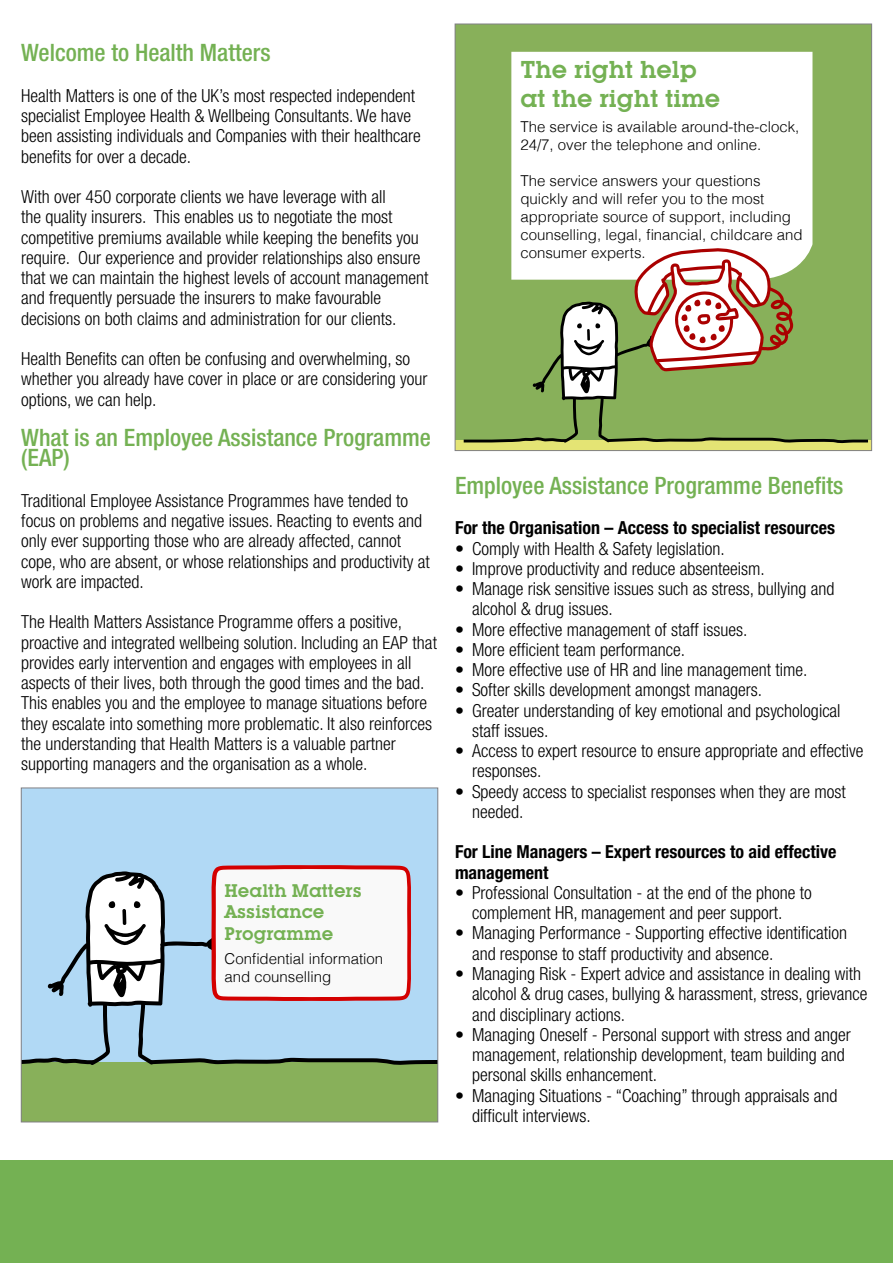
<style>
.page{position:relative;width:893px;height:1263px;background:#fff}
.page>*{position:absolute;margin:0;border:0;box-sizing:border-box;transform-origin:0 0}
.t1{font:500 condensed 24px/20.2px "Helvetica Neue";color:#74b153}
.t2{font:600 24px/28.8px "Lubalin Graph IT Cby BT";color:#74b153}
.t3{font:300 condensed 18px/20.2px "Helvetica Neue";color:#000}
.t4{font:700 condensed 18px/20.2px "Helvetica Neue";color:#000}
.t5{font:600 18px/21.6px "Lubalin Graph IT Cby BT";color:#74b153}
.t6{font:300 15px/18px "Helvetica";color:#000}
</style>
<div class="page">
<div style="left:21px;top:1062px;width:417px;height:60px;background:#88b05a"></div>
<div style="left:21px;top:788px;width:417px;height:274px;background:#b1d9f5"></div>
<svg style="left:23px;top:865px;width:413px;height:200px"></svg>
<div style="left:21px;top:788px;width:417px;height:334px;border:1px solid #818084"></div>
<div style="left:455px;top:24px;width:417px;height:416px;background:#88b05a"></div>
<div style="left:511px;top:52px;width:301px;height:196px;background:#fff"></div>
<div style="left:455px;top:440px;width:417px;height:11px;background:#e4e474"></div>
<svg style="left:464px;top:248px;width:404px;height:196px"></svg>
<div style="left:0;top:1160px;width:893px;height:103px;background:#74b153"></div>
<h1 class="t1" style="left:21px;top:42px;width:251px">Welcome to Health Matters</h1>
<p class="t3" style="left:21px;top:85px;width:401px">Health Matters is one of the UK’s most respected independent specialist Employee Health &amp; Wellbeing Consultants. We have been assisting individuals and Companies with their healthcare benefits for over a decade.</p>
<p class="t3" style="left:21px;top:186px;width:409px">With over 450 corporate clients we have leverage with all<br>the quality insurers. This enables us to negotiate the most competitive premiums available while keeping the benefits you require. Our experience and provider relationships also ensure that we can maintain the highest levels of account management and frequently persuade the insurers to make favourable decisions on both claims and administration for our clients.</p>
<p class="t3" style="left:21px;top:348px;width:408px">Health Benefits can often be confusing and overwhelming, so whether you already have cover in place or are considering your options, we can help.</p>
<h1 class="t1" style="left:21px;top:427px;width:411px">What is an Employee Assistance Programme (EAP)</h1>
<p class="t3" style="left:21px;top:490px;width:410px">Traditional Employee Assistance Programmes have tended to focus on problems and negative issues. Reacting to events and only ever supporting those who are already affected, cannot cope, who are absent, or whose relationships and productivity at work are impacted.</p>
<p class="t3" style="left:21px;top:612px;width:417px">The Health Matters Assistance Programme offers a positive, proactive and integrated wellbeing solution. Including an EAP that provides early intervention and engages with employees in all aspects of their lives, both through the good times and the bad.<br>This enables you and the employee to manage situations before they escalate into something more problematic. It also reinforces the understanding that Health Matters is a valuable partner supporting managers and the organisation as a whole.</p>
<p class="t5" style="left:225px;top:879px;width:139px">Health Matters<br>Assistance<br>Programme</p>
<p class="t6" style="left:225px;top:949px;width:160px">Confidential information and counselling</p>
<h1 class="t2" style="left:520px;top:55px;width:201px">The right help at the right time</h1>
<p class="t6" style="left:520px;top:117px;width:280px">The service is available around-the-clock,<br>24/7, over the telephone and online.</p>
<p class="t6" style="left:520px;top:171px;width:284px">The service answers your questions quickly and will refer you to the most appropriate source of support, including counselling, legal, financial, childcare and consumer experts.</p>
<h1 class="t1" style="left:455px;top:475px;width:390px">Employee Assistance Programme Benefits</h1>
<p class="t4" style="left:455px;top:518px;width:381px">For the Organisation – Access to specialist resources</p>
<p class="t3" style="left:455px;top:538px;width:271px">• Comply with Health &amp; Safety legislation.</p>
<p class="t3" style="left:455px;top:558px;width:311px">• Improve productivity and reduce absenteeism.</p>
<p class="t3" style="left:472px;top:578px;width:364px;text-indent:-17px">• Manage risk sensitive issues such as stress, bullying and alcohol &amp; drug issues.</p>
<p class="t3" style="left:455px;top:619px;width:294px">• More effective management of staff issues.</p>
<p class="t3" style="left:455px;top:639px;width:232px">• More efficient team performance.</p>
<p class="t3" style="left:455px;top:659px;width:354px">• More effective use of HR and line management time.</p>
<p class="t3" style="left:455px;top:680px;width:309px">• Softer skills development amongst managers.</p>
<p class="t3" style="left:472px;top:700px;width:370px;text-indent:-17px">• Greater understanding of key emotional and psychological staff issues.</p>
<p class="t3" style="left:472px;top:740px;width:393px;text-indent:-17px">• Access to expert resource to ensure appropriate and effective responses.</p>
<p class="t3" style="left:472px;top:781px;width:375px;text-indent:-17px">• Speedy access to specialist responses when they are most needed.</p>
<p class="t4" style="left:455px;top:842px;width:383px">For Line Managers – Expert resources to aid effective management</p>
<p class="t3" style="left:472px;top:882px;width:341px;text-indent:-17px">• Professional Consultation - at the end of the phone to complement HR, management and peer support.</p>
<p class="t3" style="left:472px;top:923px;width:377px;text-indent:-17px">• Managing Performance - Supporting effective identification and response to staff productivity and absence.</p>
<p class="t3" style="left:472px;top:963px;width:397px;text-indent:-17px">• Managing Risk - Expert advice and assistance in dealing with alcohol &amp; drug cases, bullying &amp; harassment, stress, grievance and disciplinary actions.</p>
<p class="t3" style="left:472px;top:1024px;width:380px;text-indent:-17px">• Managing Oneself - Personal support with stress and anger management, relationship development, team building and personal skills enhancement.</p>
<p class="t3" style="left:472px;top:1085px;width:367px;text-indent:-17px">• Managing Situations - “Coaching” through appraisals and difficult interviews.</p>
</div>
